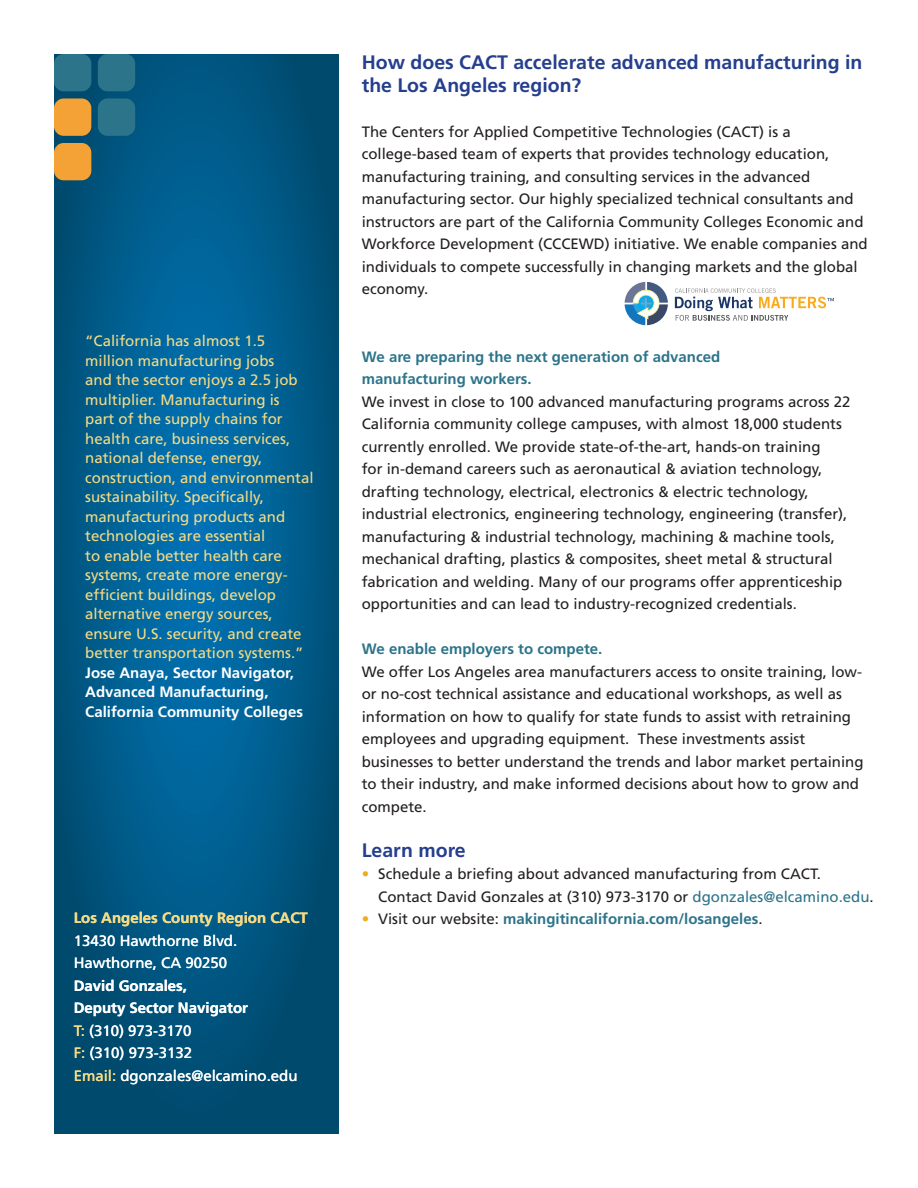
<style>
.page{position:relative;width:918px;height:1188px;background:#fff}
.page>*{position:absolute;margin:0;border:0;box-sizing:border-box;transform-origin:0 0}
.t1{font:700 19.5px/22.5px "Frutiger";color:#253f8e}
.t2{font:15px/22.5px "Frutiger";color:#231f20}
.t3{font:15px/19.5px "Frutiger";color:#f6db85}
.t4{font:700 15px/22.5px "Frutiger";color:#2c748a}
.t5{font:15px/22.5px "Frutiger";color:#fff}
.t6{font:700 15px/22.5px "Frutiger";color:#fff}
.t7{font:700 15px "Frutiger";color:#f6db85}
.s1{font-weight:700;color:#fff}
.s2{color:#f6db85}
.s3{color:#f0ad1b}
.s4{color:#2c748a}
.s5{font-weight:400;color:#f0ad1b}
.s6{font-weight:400;color:#231f20}
</style>
<div class="page">
<svg style="left:54px;top:54px;width:284px;height:1080px;background:#005988"></svg>
<div style="left:98px;top:98px;width:37px;height:38px;background:#2c748a;border-radius:10px"></div>
<div style="left:98px;top:54px;width:37px;height:37px;background:#2c748a;border-radius:10px"></div>
<div style="left:54px;top:143px;width:37px;height:37px;background:#f4a135;border-radius:10px"></div>
<div style="left:54px;top:98px;width:37px;height:38px;background:#f4a135;border-radius:10px"></div>
<div style="left:54px;top:54px;width:37px;height:37px;background:#2c748a;border-radius:10px"></div>
<svg style="left:625px;top:282px;width:43px;height:43px"></svg>
<svg style="left:675px;top:288px;width:159px;height:33px"></svg>
<p class="t3" style="left:85px;top:331px;width:230px">“California has almost 1.5 million manufacturing jobs<br>and the sector enjoys a 2.5 job multiplier. Manufacturing is<br>part of the supply chains for health care, business services, national defense, energy, construction, and environmental sustainability. Specifically, manufacturing products and technologies are essential<br>to enable better health care systems, create more energy&shy;efficient buildings, develop alternative energy sources, ensure U.S. security, and create better transportation systems.”<br><span class="s1">Jose Anaya, Sector Navigator,<br>Advanced Manufacturing,<br>California Community Colleges</span></p>
<p class="t7" style="left:74px;top:909px;width:236px">Los Angeles County Region CACT</p>
<p class="t5" style="left:74px;top:929px;width:165px">13430 Hawthorne Blvd.<br>Hawthorne, CA 90250</p>
<p class="t6" style="left:74px;top:974px;width:176px">David Gonzales,<br>Deputy Sector Navigator</p>
<p class="t5" style="left:74px;top:1019px;width:119px"><span class="s2">T:</span> (310) 973-3170</p>
<p class="t5" style="left:74px;top:1042px;width:120px"><span class="s2">F:</span> (310) 973-3132</p>
<p class="t5" style="left:74px;top:1064px;width:225px"><span class="s2">Email:</span> dgonzales@elcamino.edu</p>
<p class="t1" style="left:362px;top:51px;width:502px">How does CACT accelerate advanced manufacturing in the Los Angeles region?</p>
<p class="t2" style="left:362px;top:120px;width:507px">The Centers for Applied Competitive Technologies (CACT) is a college-based team of experts that provides technology education, manufacturing training, and consulting services in the advanced manufacturing sector. Our highly specialized technical consultants and instructors are part of the California Community Colleges Economic and Workforce Development (CCCEWD) initiative. We enable companies and individuals to compete successfully in changing markets and the global economy.</p>
<p class="t4" style="left:362px;top:345px;width:360px">We are preparing the next generation of advanced manufacturing workers.</p>
<p class="t2" style="left:362px;top:390px;width:490px">We invest in close to 100 advanced manufacturing programs across 22<br>California community college campuses, with almost 18,000 students currently enrolled. We provide state-of-the-art, hands-on training<br>for in-demand careers such as aeronautical &amp; aviation technology, drafting technology, electrical, electronics &amp; electric technology, industrial electronics, engineering technology, engineering (transfer), manufacturing &amp; industrial technology, machining &amp; machine tools, mechanical drafting, plastics &amp; composites, sheet metal &amp; structural fabrication and welding. Many of our programs offer apprenticeship opportunities and can lead to industry-recognized credentials.</p>
<p class="t4" style="left:362px;top:638px;width:242px">We enable employers to compete.</p>
<p class="t2" style="left:362px;top:660px;width:503px">We offer Los Angeles area manufacturers access to onsite training, low&shy;or no-cost technical assistance and educational workshops, as well as information on how to qualify for state funds to assist with retraining employees and upgrading equipment. These investments assist businesses to better understand the trends and labor market pertaining to their industry, and make informed decisions about how to grow and compete.</p>
<p class="t1" style="left:362px;top:838px;width:106px">Learn more</p>
<p class="t2" style="left:378px;top:863px;width:497px;text-indent:-16px"><span class="s3">•</span> Schedule a briefing about advanced manufacturing from CACT.<br>Contact David Gonzales at (310) 973-3170 or <span class="s4">dgonzales@elcamino.edu</span>.</p>
<p class="t4" style="left:362px;top:908px;width:402px"><span class="s5">•</span> <span class="s6">Visit our website:</span> makingitincalifornia.com/losangeles<span class="s6">.</span></p>
</div>
